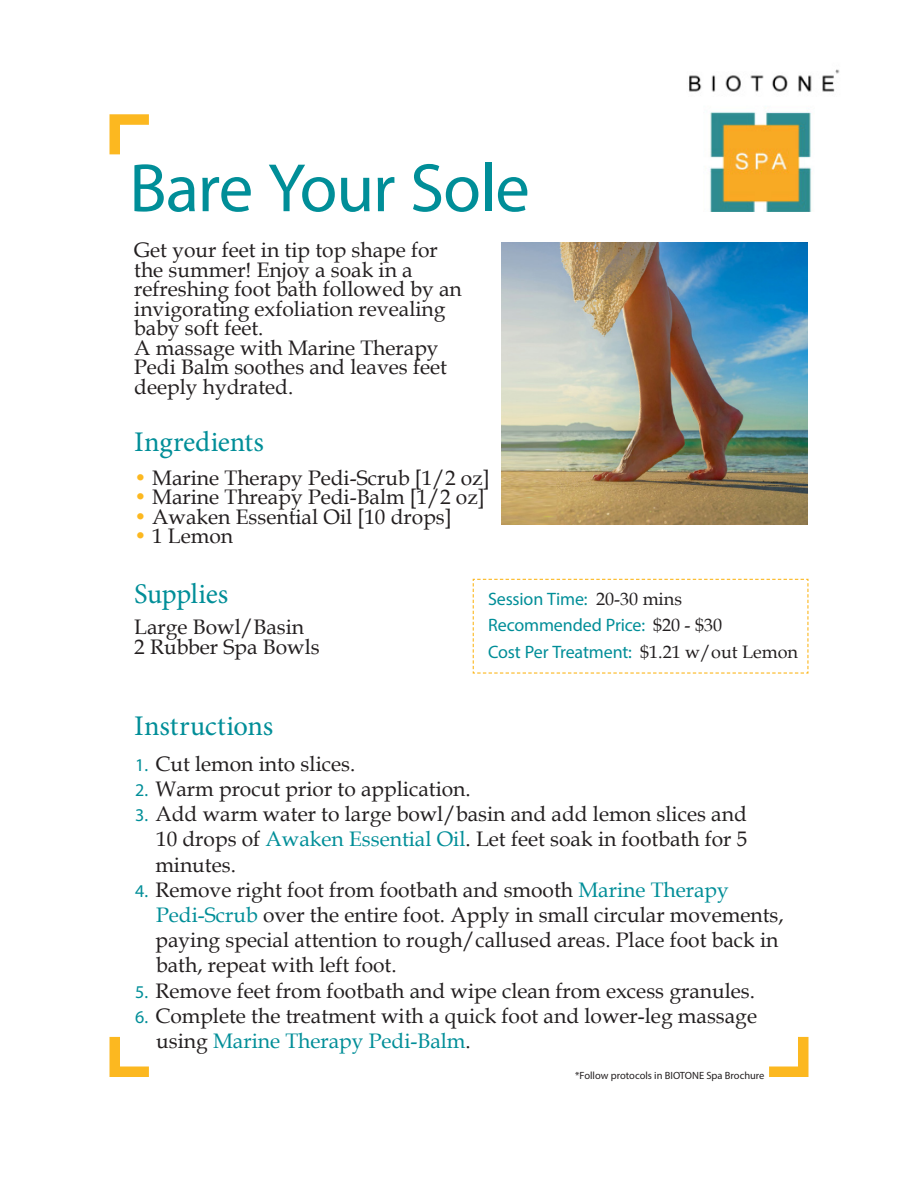
<style>
.page{position:relative;width:918px;height:1188px;background:#fff}
.page>*{position:absolute;margin:0;border:0;box-sizing:border-box;transform-origin:0 0}
.t1{font:69px "Myriad Pro";letter-spacing:-.015em;color:#008e98}
.t2{font:28.5px "Minion Pro";letter-spacing:-.005em;color:#008e98}
.t3{font:21px/25.2px "Book Antiqua";color:#231f20}
.t4{font:18px "Myriad Pro";letter-spacing:-.01em;color:#008e98}
.t5{font:10.5px "Myriad Pro";color:#231f20}
.s1{color:#fcb820}
.s2{font-family:"Book Antiqua";color:#231f20}
.s3{font-family:"Myriad Pro";font-size:18px;color:#008e98}
.s4{color:#008e98}
</style>
<div class="page">
<img style="left:689px;top:69px;width:151px;height:142px">
<svg style="left:109px;top:114px;width:40px;height:41px"></svg>
<svg style="left:109px;top:1036px;width:40px;height:41px"></svg>
<svg style="left:769px;top:1036px;width:40px;height:41px"></svg>
<svg style="left:472px;top:578px;width:337px;height:96px"></svg>
<img style="left:501px;top:242px;width:307px;height:282px">
<p class="t1" style="left:129px;top:146px;width:402px">Bare Your Sole</p>
<p class="t3" style="left:134px;top:240px;width:329px;line-height:19.5px">Get your feet in tip top shape for the summer! Enjoy a soak in a refreshing foot bath followed by an invigorating exfoliation revealing baby soft feet.</p>
<p class="t3" style="left:134px;top:338px;width:314px;line-height:19.5px">A massage with Marine Therapy<br>Pedi Balm soothes and leaves feet</p>
<p class="t3" style="left:134px;top:374px;width:161px">deeply hydrated.</p>
<p class="t2" style="left:134px;top:423px;width:131px">Ingredients</p>
<p class="t3" style="left:134px;top:464px;width:357px"><span class="s1">•</span> Marine Therapy Pedi-Scrub [1/2 oz]</p>
<p class="t3" style="left:134px;top:484px;width:352px"><span class="s1">•</span> Marine Threapy Pedi-Balm [1/2 oz]</p>
<p class="t3" style="left:134px;top:503px;width:319px"><span class="s1">•</span> Awaken Essential Oil [10 drops]</p>
<p class="t3" style="left:134px;top:523px;width:100px"><span class="s1">•</span> 1 Lemon</p>
<p class="t2" style="left:134px;top:575px;width:96px">Supplies</p>
<p class="t3" style="left:134px;top:614px;width:171px">Large Bowl/Basin</p>
<p class="t3" style="left:134px;top:633px;width:187px">2 Rubber Spa Bowls</p>
<p class="t2" style="left:134px;top:706px;width:141px">Instructions</p>
<p class="t4" style="left:488px;top:588px;width:195px">Session Time: <span class="s2">20-30 mins</span></p>
<p class="t4" style="left:488px;top:614px;width:235px">Recommended Price: <span class="s2">$20 - $30</span></p>
<p class="t4" style="left:488px;top:640px;width:312px">Cost Per Treatment: <span class="s2">$1.21 w/out Lemon</span></p>
<p class="t3" style="left:135px;top:751px;width:222px"><span class="s3">1.</span> Cut lemon into slices.</p>
<p class="t3" style="left:135px;top:776px;width:337px"><span class="s3">2.</span> Warm procut prior to application.</p>
<p class="t3" style="left:155px;top:801px;width:593px;text-align:justify;text-indent:-20px"><span class="s3">3.</span> Add warm water to large bowl/basin and add lemon slices and 10 drops of <span class="s4">Awaken Essential Oil</span>. Let feet soak in footbath for 5 minutes.</p>
<p class="t3" style="left:155px;top:877px;width:630px;text-indent:-20px"><span class="s3">4.</span> Remove right foot from footbath and smooth <span class="s4">Marine Therapy Pedi-Scrub</span> over the entire foot. Apply in small circular movements, paying special attention to rough/callused areas. Place foot back in bath, repeat with left foot.</p>
<p class="t3" style="left:135px;top:977px;width:621px"><span class="s3">5.</span> Remove feet from footbath and wipe clean from excess granules.</p>
<p class="t3" style="left:156px;top:1003px;width:602px;text-indent:-21px"><span class="s3">6.</span> Complete the treatment with a quick foot and lower-leg massage using <span class="s4">Marine Therapy Pedi-Balm</span>.</p>
<p class="t5" style="left:575px;top:1069px;width:191px">*Follow protocols in BIOTONE Spa Brochure</p>
</div>
